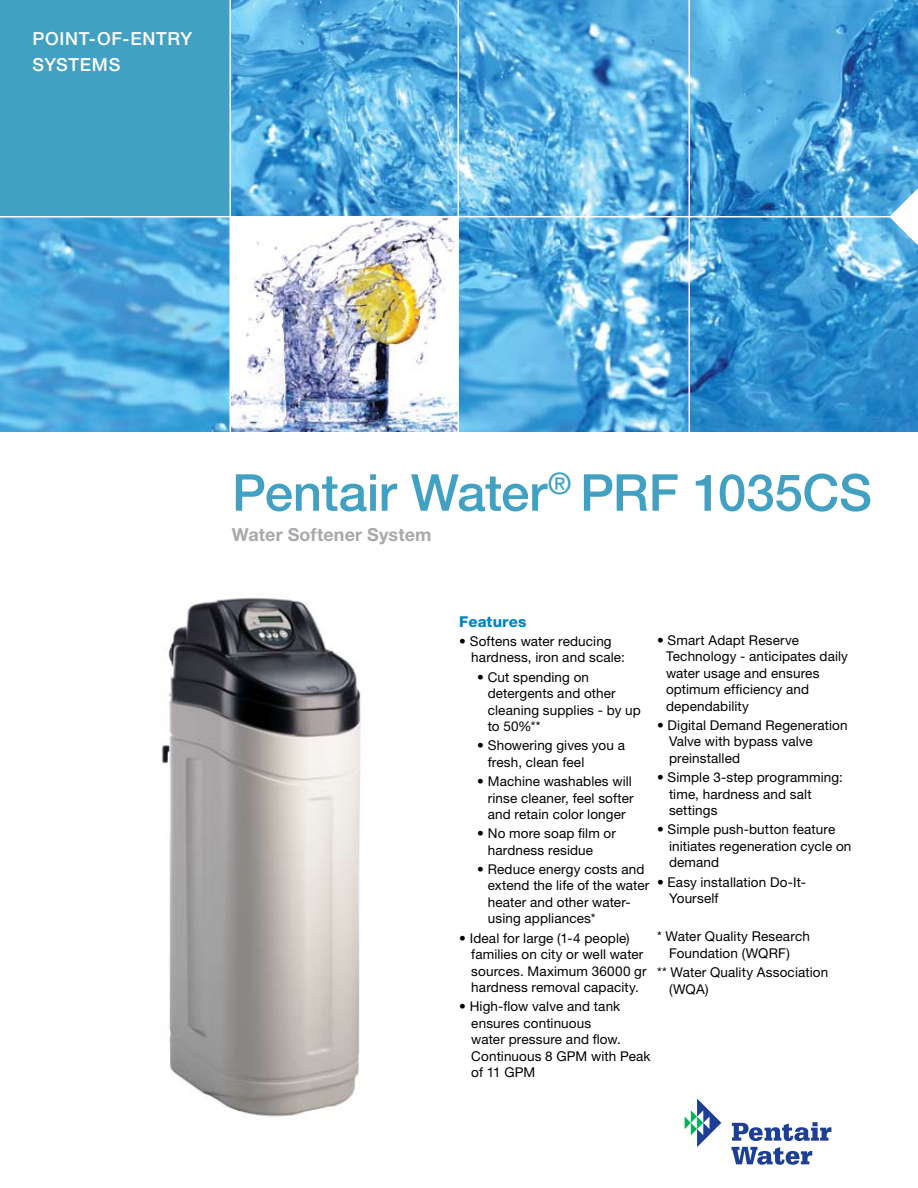
<style>
.page{position:relative;width:918px;height:1188px;background:#fff}
.page>*{position:absolute;margin:0;border:0;box-sizing:border-box;transform-origin:0 0}
.t1{font:500 51px "Helvetica Neue LT Std";letter-spacing:-.005em;color:#42a1c3}
.t2{font:500 18px/25.5px "Helvetica Neue LT Std";letter-spacing:.035em;color:#fff}
.t3{font:700 18px "Helvetica Neue LT Std";letter-spacing:.005em;color:#a7a9ac}
.t4{font:800 15px "Helvetica Neue LT Std";letter-spacing:.01em;color:#0085c7}
.t5{font:13.5px/16.5px "Helvetica Neue LT Std";letter-spacing:.01em;color:#000}
</style>
<div class="page">
<img style="left:161px;top:598px;width:200px;height:519px">
<svg style="left:685px;top:1099px;width:36px;height:48px"></svg>
<svg style="left:732px;top:1122px;width:99px;height:19px"></svg>
<svg style="left:731px;top:1147px;width:81px;height:18px"></svg>
<img style="left:0;top:0;width:918px;height:432px">
<img style="left:231px;top:218px;width:227px;height:214px">
<div style="left:0;top:0;width:230px;height:216px;background:#42a1c3"></div>
<hr style="left:0;top:216px;width:918px;height:2px;background:#fff">
<hr style="left:230px;top:0;width:1px;height:432px;background:#fff">
<hr style="left:458px;top:0;width:1px;height:432px;background:#fff">
<hr style="left:688px;top:0;width:2px;height:432px;background:#fff">
<svg style="left:889px;top:188px;width:29px;height:57px"></svg>
<h2 class="t2" style="left:32px;top:26px;width:161px">POINT-OF-ENTRY<br>SYSTEMS</h2>
<h1 class="t1" style="left:232px;top:462px;width:642px">PENTAIR WATER<sup>®</sup> PRF 1035CS</h1>
<h2 class="t3" style="left:232px;top:523px;width:201px">Water Softener System</h2>
<p class="t4" style="left:459px;top:613px;width:69px">Features</p>
<p class="t5" style="left:471px;top:633px;width:155px;text-indent:-12px">• Softens water reducing hardness, iron and scale:</p>
<p class="t5" style="left:488px;top:668px;width:154px;text-indent:-11px">• Cut spending on detergents and other cleaning supplies - by up to 50%**</p>
<p class="t5" style="left:488px;top:737px;width:139px;text-indent:-11px">• Showering gives you a fresh, clean feel</p>
<p class="t5" style="left:488px;top:773px;width:147px;text-indent:-11px">• Machine washables will rinse cleaner, feel softer and retain color longer</p>
<p class="t5" style="left:488px;top:825px;width:130px;text-indent:-11px">• No more soap film or hardness residue</p>
<p class="t5" style="left:488px;top:861px;width:163px;text-indent:-11px">• Reduce energy costs and extend the life of the water heater and other water&shy;using appliances*</p>
<p class="t5" style="left:471px;top:929px;width:177px;text-indent:-12px">• Ideal for large (1-4 people) families on city or well water sources. Maximum 36000 gr hardness removal capacity.</p>
<p class="t5" style="left:471px;top:998px;width:181px;text-indent:-12px">• High-flow valve and tank ensures continuous<br>water pressure and flow.<br>Continuous 8 GPM with Peak of 11 GPM</p>
<p class="t5" style="left:666px;top:632px;width:184px;text-indent:-9px">• Smart Adapt Reserve<br>Technology - anticipates daily water usage and ensures optimum efficiency and dependability</p>
<p class="t5" style="left:669px;top:717px;width:180px;text-indent:-12px">• Digital Demand Regeneration<br>Valve with bypass valve preinstalled</p>
<p class="t5" style="left:669px;top:769px;width:175px;text-indent:-12px">• Simple 3-step programming: time, hardness and salt settings</p>
<p class="t5" style="left:669px;top:821px;width:184px;text-indent:-12px">• Simple push-button feature initiates regeneration cycle on demand</p>
<p class="t5" style="left:669px;top:873px;width:138px;text-indent:-12px">• Easy installation Do-It-<br>Yourself</p>
<p class="t5" style="left:657px;top:928px;width:154px;text-align:center">* Water Quality Research<br>Foundation (WQRF)</p>
<p class="t5" style="left:669px;top:964px;width:161px;text-indent:-12px">** Water Quality Association (WQA)</p>
</div>
